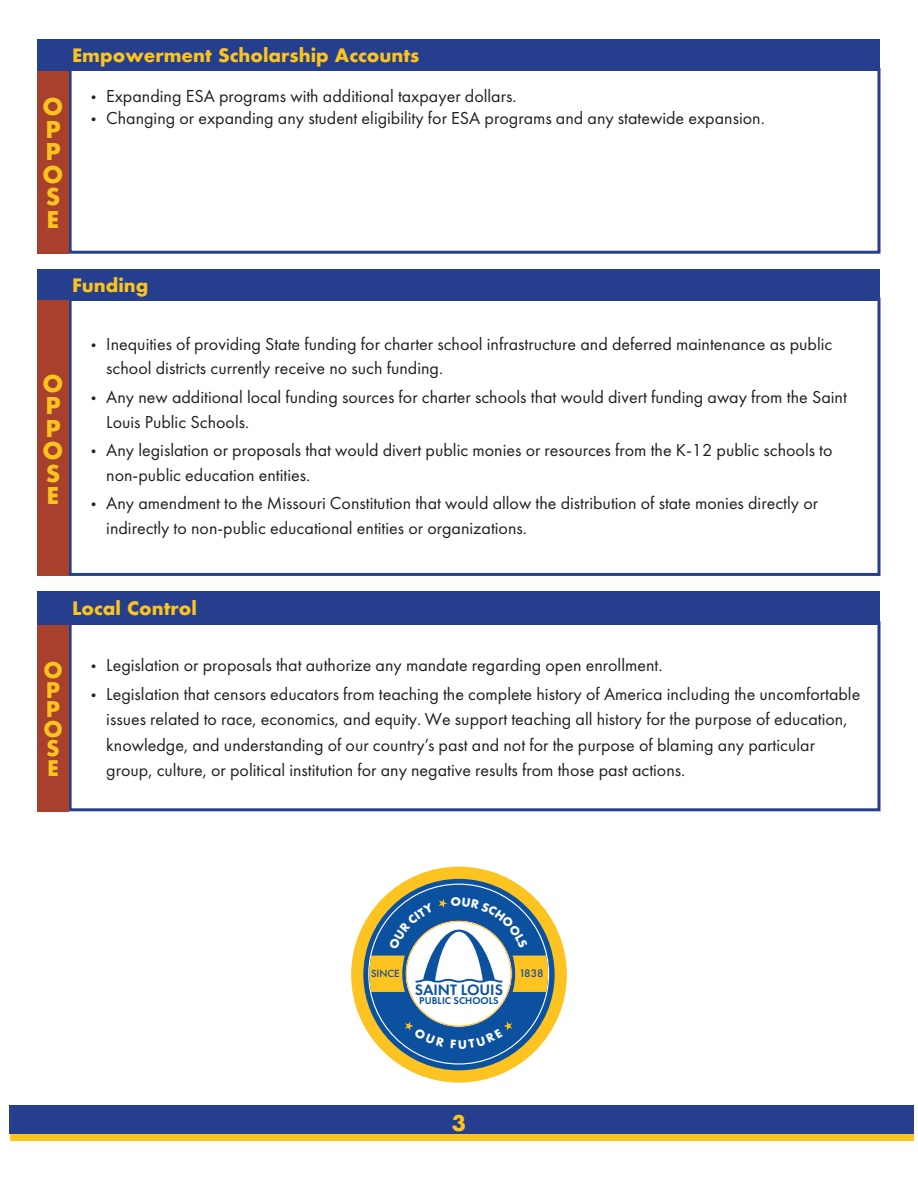
<style>
.page{position:relative;width:918px;height:1188px;background:#fff}
.page>*{position:absolute;margin:0;border:0;box-sizing:border-box;transform-origin:0 0}
.t1{font:700 22.5px "Futura";color:#fdc41d}
.t2{font:700 21px "Futura";color:#fdc41d}
.t3{font:18px/24.8px "Futura PT";color:#231f20}
.t4{font:700 18px "Futura";color:#fdc41d}
.t5{font:600 15.6px "Futura PT";color:#0b519e}
.t6{font:500 11.4px "Futura PT";color:#1a499b}
.t7{font:500 10.8px "Futura PT";color:#1a499b}
.t8{font:600 10.2px "Futura PT";color:#0b519e}
.s1{font-family:"Myriad Pro"}
</style>
<div class="page">
<div style="left:10px;top:1105px;width:904px;height:29px;background:#253f8e"></div>
<div style="left:10px;top:1134px;width:904px;height:7px;background:#fdc41d"></div>
<div style="left:69px;top:621px;width:811px;height:190px;border:3px solid #253f8e"></div>
<div style="left:38px;top:591px;width:842px;height:34px;background:#253f8e"></div>
<div style="left:38px;top:625px;width:31px;height:186px;background:#a8402e"></div>
<div style="left:69px;top:68px;width:811px;height:186px;border:3px solid #253f8e"></div>
<div style="left:38px;top:39px;width:842px;height:32px;background:#253f8e"></div>
<div style="left:38px;top:71px;width:31px;height:183px;background:#a8402e"></div>
<div style="left:69px;top:298px;width:811px;height:278px;border:3px solid #253f8e"></div>
<div style="left:38px;top:269px;width:842px;height:32px;background:#253f8e"></div>
<div style="left:38px;top:301px;width:31px;height:275px;background:#a8402e"></div>
<div style="left:351px;top:867px;width:216px;height:216px;background:#fdc421;border-radius:50%"></div>
<div style="left:363px;top:879px;width:192px;height:191px;background:#0b519f;border-radius:50%"></div>
<svg style="left:368px;top:884px;width:181px;height:181px"></svg>
<p class="t1" style="left:43px;top:91px;width:22px">O</p>
<p class="t1" style="left:45px;top:113px;width:17px">P</p>
<p class="t1" style="left:45px;top:136px;width:17px">P</p>
<p class="t1" style="left:43px;top:158px;width:22px">O</p>
<p class="t1" style="left:46px;top:181px;width:16px">S</p>
<p class="t1" style="left:47px;top:203px;width:14px">E</p>
<p class="t4" style="left:72px;top:43px;width:349px">Empowerment Scholarship Accounts</p>
<p class="t3" style="left:91px;top:84px;width:427px"><span class="s1">•</span> Expanding ESA programs with additional taxpayer dollars.</p>
<p class="t3" style="left:91px;top:105px;width:675px"><span class="s1">•</span> Changing or expanding any student eligibility for ESA programs and any statewide expansion.</p>
<p class="t4" style="left:72px;top:272px;width:78px">Funding</p>
<p class="t1" style="left:43px;top:367px;width:22px">O</p>
<p class="t1" style="left:45px;top:389px;width:17px">P</p>
<p class="t1" style="left:45px;top:412px;width:17px">P</p>
<p class="t1" style="left:43px;top:434px;width:22px">O</p>
<p class="t1" style="left:46px;top:457px;width:16px">S</p>
<p class="t1" style="left:47px;top:479px;width:14px">E</p>
<p class="t3" style="left:106px;top:331px;width:728px;text-indent:-15px"><span class="s1">•</span> Inequities of providing State funding for charter school infrastructure and deferred maintenance as public school districts currently receive no such funding.</p>
<p class="t3" style="left:106px;top:385px;width:742px;text-indent:-15px"><span class="s1">•</span> Any new additional local funding sources for charter schools that would divert funding away from the Saint<br>Louis Public Schools.</p>
<p class="t3" style="left:106px;top:438px;width:728px;text-indent:-15px"><span class="s1">•</span> Any legislation or proposals that would divert public monies or resources from the K-12 public schools to non-public education entities.</p>
<p class="t3" style="left:106px;top:491px;width:713px;text-indent:-15px"><span class="s1">•</span> Any amendment to the Missouri Constitution that would allow the distribution of state monies directly or indirectly to non-public educational entities or organizations.</p>
<p class="t4" style="left:72px;top:596px;width:127px">Local Control</p>
<p class="t2" style="left:43px;top:655px;width:21px">O</p>
<p class="t2" style="left:46px;top:675px;width:16px">P</p>
<p class="t2" style="left:46px;top:694px;width:16px">P</p>
<p class="t2" style="left:43px;top:714px;width:21px">O</p>
<p class="t2" style="left:46px;top:733px;width:15px">S</p>
<p class="t2" style="left:47px;top:753px;width:13px">E</p>
<p class="t3" style="left:91px;top:653px;width:573px"><span class="s1">•</span> Legislation or proposals that authorize any mandate regarding open enrollment.</p>
<p class="t3" style="left:106px;top:681px;width:756px;line-height:25.5px;text-indent:-15px"><span class="s1">•</span> Legislation that censors educators from teaching the complete history of America including the uncomfortable issues related to race, economics, and equity. We support teaching all history for the purpose of education, knowledge, and understanding of our country’s past and not for the purpose of blaming any particular group, culture, or political institution for any negative results from those past actions.</p>
<p class="t7" style="left:371px;top:967px;width:30px">SINCE</p>
<p class="t6" style="left:519px;top:966px;width:26px">1838</p>
<p class="t5" style="left:415px;top:980px;width:90px">SAINT LOUIS</p>
<p class="t8" style="left:419px;top:994px;width:81px">PUBLIC SCHOOLS</p>
<p class="t2" style="left:452px;top:1108px;width:16px">3</p>
</div>
